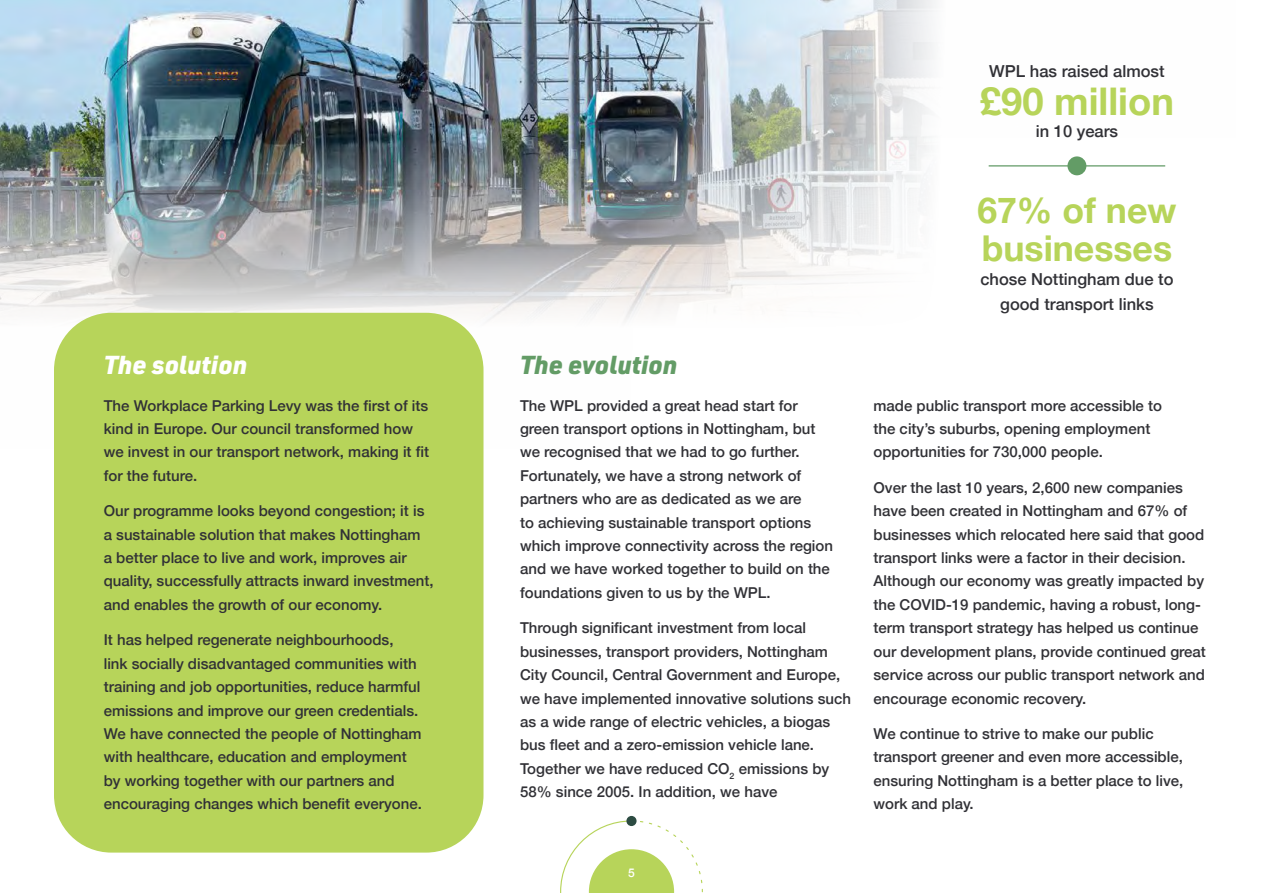
<style>
.page{position:relative;width:1263px;height:893px;background:#fff}
.page>*{position:absolute;margin:0;border:0;box-sizing:border-box;transform-origin:0 0}
.t1{font:700 38.1px "Helvetica Neue";color:#b7d45a}
.t2{font:700 35.55px/38.1px "Helvetica Neue";color:#b7d45a}
.t3{font:italic 900 25.5px "URWDIN";color:#639c66}
.t4{font:italic 900 25.5px "URWDIN";color:#fff}
.t5{font:500 16.5px/24.2px "Helvetica Neue";color:#313136;text-align:center}
.t6{font:500 15px/23.4px "Helvetica Neue";color:#313136}
.t7{font:500 12px "Helvetica Neue";color:#fff}
</style>
<div class="page">
<img style="left:0;top:0;width:1166px;height:448px">
<div style="left:54px;top:313px;width:429px;height:540px;background:#b7d45a;border-radius:57px"></div>
<hr style="left:989px;top:165px;width:176px;height:2px;background:#649c67">
<div style="left:1067px;top:156px;width:19px;height:19px;background:#639c66;border-radius:50%"></div>
<svg style="left:560px;top:815px;width:143px;height:78px"></svg>
<div style="left:626px;top:816px;width:10px;height:10px;background:#2c4b42;border-radius:50%"></div>
<h3 class="t4" style="left:104px;top:347px;width:145px">The solution</h3>
<p class="t6" style="left:104px;top:392px;width:327px">The Workplace Parking Levy was the first of its kind in Europe. Our council transformed how we invest in our transport network, making it fit for the future.</p>
<p class="t6" style="left:104px;top:498px;width:331px">Our programme looks beyond congestion; it is a sustainable solution that makes Nottingham<br>a better place to live and work, improves air quality, successfully attracts inward investment, and enables the growth of our economy.</p>
<p class="t6" style="left:104px;top:627px;width:320px">It has helped regenerate neighbourhoods,<br>link socially disadvantaged communities with training and job opportunities, reduce harmful emissions and improve our green credentials.<br>We have connected the people of Nottingham with healthcare, education and employment by working together with our partners and encouraging changes which benefit everyone.</p>
<h3 class="t3" style="left:520px;top:347px;width:159px">The evolution</h3>
<p class="t6" style="left:520px;top:392px;width:314px">The WPL provided a great head start for green transport options in Nottingham, but we recognised that we had to go further.<br>Fortunately, we have a strong network of partners who are as dedicated as we are<br>to achieving sustainable transport options which improve connectivity across the region and we have worked together to build on the foundations given to us by the WPL.</p>
<p class="t6" style="left:520px;top:615px;width:332px">Through significant investment from local businesses, transport providers, Nottingham City Council, Central Government and Europe, we have implemented innovative solutions such as a wide range of electric vehicles, a biogas bus fleet and a zero-emission vehicle lane.<br>Together we have reduced CO<sub>2</sub> emissions by 58% since 2005. In addition, we have</p>
<p class="t7" style="left:628px;top:863px;width:8px">5</p>
<p class="t5" style="left:989px;top:58px;width:177px">WPL has raised almost</p>
<h1 class="t1" style="left:980px;top:72px;width:196px">£90 million</h1>
<p class="t5" style="left:1036px;top:118px;width:84px">in 10 years</p>
<h2 class="t2" style="left:977px;top:192px;width:201px">67% of new businesses</h2>
<p class="t5" style="left:980px;top:266px;width:195px">chose Nottingham due to good transport links</p>
<p class="t6" style="left:873px;top:392px;width:290px">made public transport more accessible to the city’s suburbs, opening employment opportunities for 730,000 people.</p>
<p class="t6" style="left:873px;top:475px;width:334px">Over the last 10 years, 2,600 new companies have been created in Nottingham and 67% of businesses which relocated here said that good transport links were a factor in their decision.<br>Although our economy was greatly impacted by the COVID-19 pandemic, having a robust, long&shy;term transport strategy has helped us continue our development plans, provide continued great service across our public transport network and encourage economic recovery.</p>
<p class="t6" style="left:873px;top:721px;width:311px">We continue to strive to make our public transport greener and even more accessible, ensuring Nottingham is a better place to live, work and play.</p>
</div>
